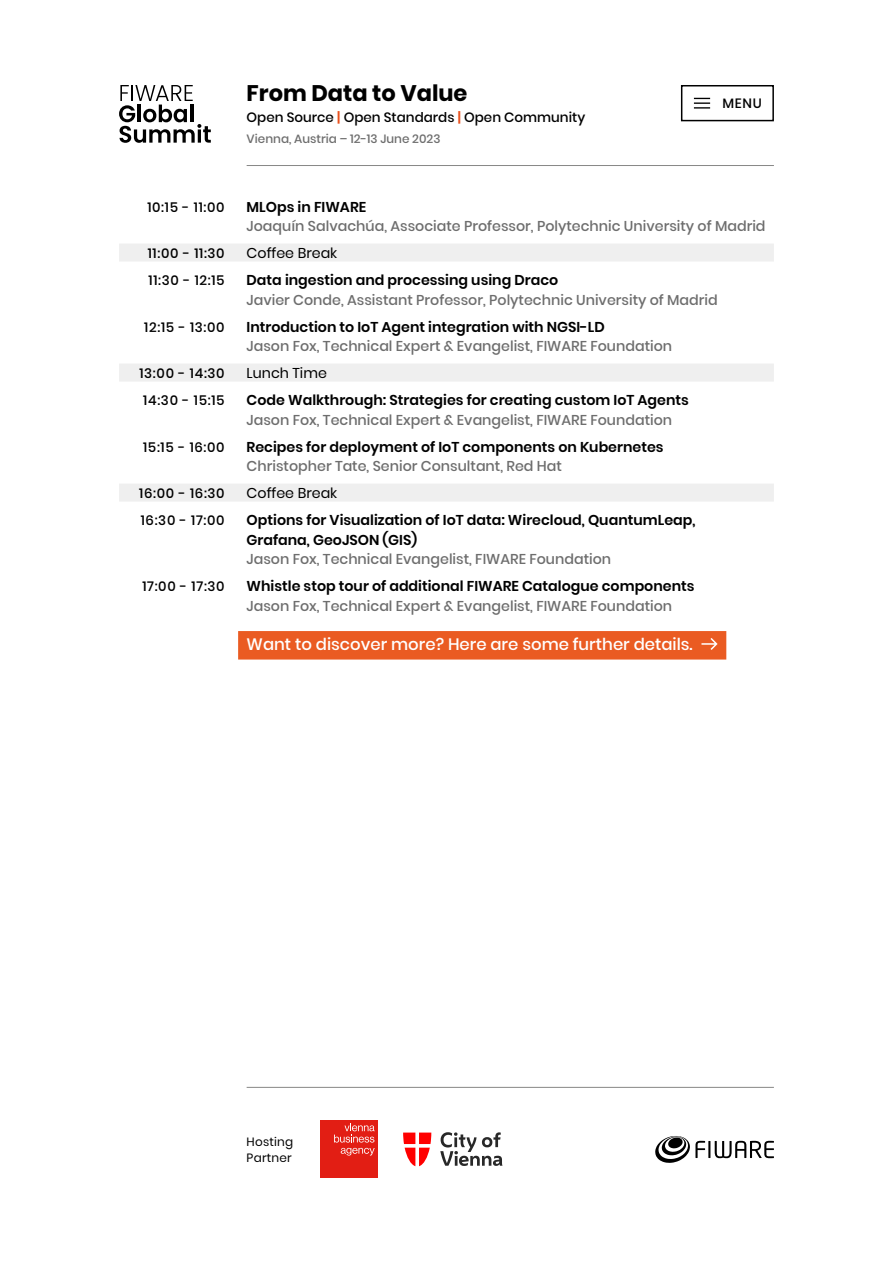
<style>
.page{position:relative;width:893px;height:1263px;background:#fff}
.page>*{position:absolute;margin:0;border:0;box-sizing:border-box;transform-origin:0 0}
.t1{font:700 22.5px "Poppins";color:#000}
.t2{font:500 16.5px "Poppins";color:#fff}
.t3{font:500 14.25px "Poppins";color:#6e6e6e}
.t4{font:600 14.25px/19.5px "Poppins";color:#000}
.t5{font:14.25px "Poppins";color:#000}
.t6{font:500 13.5px "Poppins";letter-spacing:.05em;color:#000}
.t7{font:500 13.5px "Poppins";color:#000}
.t8{font:500 12px "Poppins";color:#6e6e6e}
.t9{font:12px/16.5px "Poppins";letter-spacing:.02em;color:#000}
.s1{font-weight:600;color:#e9501c}
</style>
<div class="page">
<div style="left:119px;top:244px;width:655px;height:18px;background:#efefef"></div>
<div style="left:119px;top:364px;width:655px;height:18px;background:#efefef"></div>
<div style="left:119px;top:484px;width:655px;height:18px;background:#efefef"></div>
<div style="left:238px;top:631px;width:488px;height:28px;background:#ea5b22"></div>
<svg style="left:701px;top:638px;width:17px;height:12px"></svg>
<svg style="left:119px;top:85px;width:92px;height:58px"></svg>
<svg style="left:655px;top:1136px;width:119px;height:27px"></svg>
<svg style="left:440px;top:1132px;width:62px;height:34px"></svg>
<svg style="left:403px;top:1132px;width:28px;height:34px"></svg>
<div style="left:320px;top:1120px;width:58px;height:58px;background:#e21e14"></div>
<svg style="left:334px;top:1123px;width:41px;height:19px"></svg>
<svg style="left:341px;top:1148px;width:34px;height:7px"></svg>
<hr style="left:247px;top:165px;width:527px;height:1px;background:#878786">
<hr style="left:247px;top:1087px;width:527px;height:1px;background:#878786">
<svg style="left:694px;top:98px;width:16px;height:11px"></svg>
<div style="left:681px;top:85px;width:93px;height:36px;border:2px solid #000"></div>
<h1 class="t1" style="left:247px;top:80px;width:222px">From Data to Value</h1>
<p class="t7" style="left:247px;top:110px;width:340px">Open Source <span class="s1">|</span> Open Standards <span class="s1">|</span> Open Community</p>
<p class="t8" style="left:247px;top:132px;width:195px">Vienna, Austria – 12-13 June 2023</p>
<p class="t6" style="left:722px;top:95px;width:41px">MENU</p>
<p class="t6" style="left:147px;top:199px;width:79px">10:15 - 11:00</p>
<p class="t4" style="left:247px;top:197px;width:121px">MLOps in FIWARE</p>
<p class="t3" style="left:247px;top:218px;width:520px">Joaquín Salvachúa, Associate Professor, Polytechnic University of Madrid</p>
<p class="t6" style="left:148px;top:246px;width:78px">11:00 - 11:30</p>
<p class="t5" style="left:247px;top:245px;width:92px">Coffee Break</p>
<p class="t6" style="left:149px;top:273px;width:78px">11:30 - 12:15</p>
<p class="t4" style="left:247px;top:270px;width:313px">Data ingestion and processing using Draco</p>
<p class="t3" style="left:247px;top:291px;width:473px">Javier Conde, Assistant Professor, Polytechnic University of Madrid</p>
<p class="t6" style="left:144px;top:319px;width:82px">12:15 - 13:00</p>
<p class="t4" style="left:247px;top:317px;width:360px">Introduction to IoT Agent integration with NGSI-LD</p>
<p class="t3" style="left:247px;top:338px;width:427px">Jason Fox, Technical Expert &amp; Evangelist, FIWARE Foundation</p>
<p class="t6" style="left:139px;top:366px;width:87px">13:00 - 14:30</p>
<p class="t5" style="left:247px;top:365px;width:82px">Lunch Time</p>
<p class="t6" style="left:143px;top:393px;width:83px">14:30 - 15:15</p>
<p class="t4" style="left:247px;top:390px;width:444px">Code Walkthrough: Strategies for creating custom IoT Agents</p>
<p class="t3" style="left:247px;top:411px;width:427px">Jason Fox, Technical Expert &amp; Evangelist, FIWARE Foundation</p>
<p class="t6" style="left:143px;top:439px;width:83px">15:15 - 16:00</p>
<p class="t4" style="left:247px;top:437px;width:418px">Recipes for deployment of IoT components on Kubernetes</p>
<p class="t3" style="left:247px;top:458px;width:317px">Christopher Tate, Senior Consultant, Red Hat</p>
<p class="t6" style="left:139px;top:486px;width:87px">16:00 - 16:30</p>
<p class="t5" style="left:247px;top:485px;width:92px">Coffee Break</p>
<p class="t6" style="left:141px;top:513px;width:85px">16:30 - 17:00</p>
<p class="t4" style="left:247px;top:510px;width:450px">Options for Visualization of IoT data: Wirecloud, QuantumLeap,<br>Grafana, GeoJSON (GIS)</p>
<p class="t3" style="left:247px;top:551px;width:366px">Jason Fox, Technical Evangelist, FIWARE Foundation</p>
<p class="t6" style="left:142px;top:579px;width:84px">17:00 - 17:30</p>
<p class="t4" style="left:247px;top:576px;width:449px">Whistle stop tour of additional FIWARE Catalogue components</p>
<p class="t3" style="left:247px;top:597px;width:427px">Jason Fox, Technical Expert &amp; Evangelist, FIWARE Foundation</p>
<p class="t2" style="left:247px;top:635px;width:448px">Want to discover more? Here are some further details.</p>
<p class="t9" style="left:247px;top:1133px;width:48px">Hosting<br>Partner</p>
</div>
